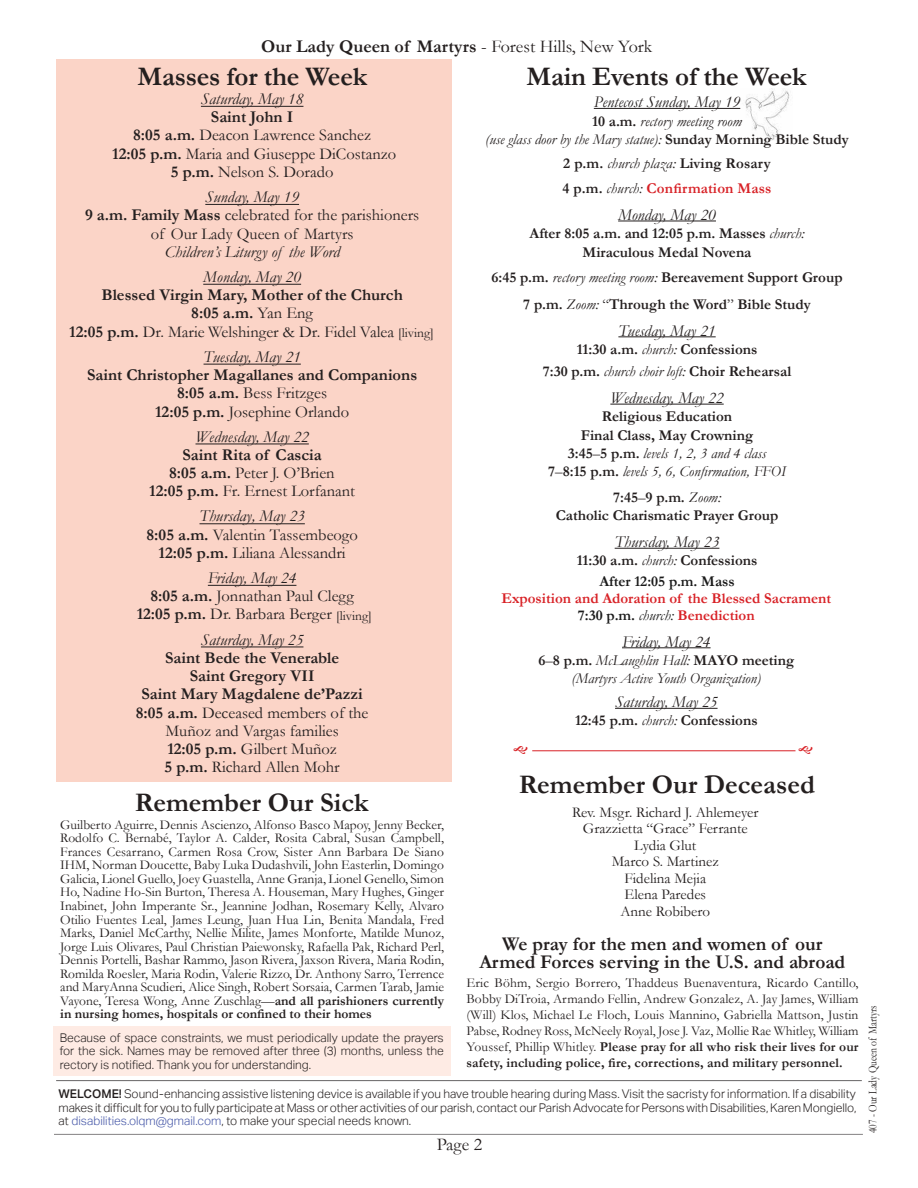
<style>
.page{position:relative;width:918px;height:1188px;background:#fff}
.page>*{position:absolute;margin:0;border:0;box-sizing:border-box;transform-origin:0 0}
.t1{font:700 27px "Garamond";letter-spacing:-.005em;color:#241f1f}
.t2{font:700 19.5px/18px "Garamond";color:#241f1f;text-align:center}
.t3{font:700 18px "Garamond";color:#241f1f}
.t4{font:18px "Garamond";color:#241f1f}
.t5{font:700 16.5px/18.3px "Garamond";color:#241f1f;text-align:center}
.t6{font:16.5px/18.3px "Garamond";color:#241f1f;text-align:center}
.t7{font:italic 16.5px/25px "Garamond";color:#241f1f;text-align:center}
.t8{font:700 15px/18.5px "Garamond";color:#241f1f;text-align:center}
.t9{font:italic 15px/18.5px "Garamond";color:#241f1f;text-align:center}
.t10{font:15px/16.5px "Garamond";color:#241f1f;text-align:center}
.t11{font:700 15px/17px "Garamond";color:#d82126;text-align:center}
.t12{font:13.5px/13.5px "Garamond";color:#241f1f;text-align:justify}
.t13{font:300 12px/13.5px "Aktiv Grotesk";color:#241f1f;text-align:justify}
.t14{font:12px "Garamond";color:#241f1f;scale:.8 1}
.s1{font-weight:400}
.s2{font-weight:700}
.s3{font-style:italic}
.s4{font-weight:400;font-size:13.5px}
.s5{font-size:13.5px}
.s6{font-weight:700;font-style:normal}
.s7{font-weight:400;font-style:italic}
.s8{color:#d82126}
.s9{color:#1a1a1a}
.s10{font-weight:400;font-style:italic;color:#1a1a1a}
.s11{font-style:normal}
.s12{font-weight:500}
.s13{color:#4455a7}
</style>
<div class="page">
<div style="left:56px;top:59px;width:395px;height:723px;background:#fbd4c7"></div>
<hr style="left:54px;top:1134px;width:809px;height:1px;background:#838182">
<div style="left:53px;top:1026px;width:398px;height:50px;background:#feebe4"></div>
<hr style="left:201px;top:647px;width:102px;height:1px;background:#241f1f">
<hr style="left:208px;top:585px;width:88px;height:1px;background:#241f1f">
<hr style="left:199px;top:523px;width:106px;height:1px;background:#241f1f">
<hr style="left:196px;top:444px;width:113px;height:1px;background:#241f1f">
<hr style="left:204px;top:364px;width:97px;height:1px;background:#241f1f">
<hr style="left:203px;top:284px;width:98px;height:1px;background:#241f1f">
<hr style="left:205px;top:204px;width:94px;height:1px;background:#241f1f">
<hr style="left:201px;top:106px;width:102px;height:1px;background:#241f1f">
<hr style="left:56px;top:1080px;width:806px;height:1px;background:#777576">
<img style="left:745px;top:89px;width:45px;height:51px">
<hr style="left:594px;top:108px;width:146px;height:1px;background:#241f1f">
<hr style="left:618px;top:221px;width:98px;height:1px;background:#241f1f">
<hr style="left:618px;top:336px;width:98px;height:1px;background:#241f1f">
<hr style="left:610px;top:404px;width:114px;height:1px;background:#241f1f">
<hr style="left:615px;top:548px;width:104px;height:1px;background:#241f1f">
<hr style="left:622px;top:647px;width:89px;height:1px;background:#241f1f">
<hr style="left:615px;top:708px;width:103px;height:1px;background:#241f1f">
<hr style="left:532px;top:750px;width:264px;height:1px;background:#d82126">
<h3 class="t3" style="left:261px;top:34px;width:393px">Our Lady Queen of Martyrs <span class="s1">- Forest Hills, New York</span></h3>
<h1 class="t1" style="left:138px;top:58px;width:231px">Masses for the Week</h1>
<p class="t7" style="left:201px;top:86px;width:104px">Saturday, May 18</p>
<p class="t6" style="left:112px;top:107px;width:286px"><span class="s2">Saint John I<br>8:05 a.m.</span> Deacon Lawrence Sanchez<br><span class="s2">12:05 p.m.</span> Maria and Giuseppe DiCostanzo<br><span class="s2">5 p.m.</span> Nelson S. Dorado</p>
<p class="t6" style="left:85px;top:187px;width:336px"><span class="s3">Sunday, May 19<br></span><span class="s2">9 a.m. Family Mass</span> celebrated for the parishioners of Our Lady Queen of Martyrs</p>
<p class="t7" style="left:165px;top:239px;width:176px">Children’s Liturgy of the Word<br>Monday, May 20</p>
<p class="t5" style="left:69px;top:286px;width:366px">Blessed Virgin Mary, Mother of the Church<br>8:05 a.m. <span class="s1">Yan Eng<br></span>12:05 p.m. <span class="s1">Dr. Marie Welshinger &amp; Dr. Fidel Valea</span> <span class="s4">[living]</span></p>
<p class="t7" style="left:204px;top:344px;width:99px">Tuesday, May 21</p>
<p class="t5" style="left:87px;top:366px;width:332px">Saint Christopher Magallanes and Companions<br>8:05 a.m. <span class="s1">Bess Fritzges<br></span>12:05 p.m. <span class="s1">Josephine Orlando</span></p>
<p class="t7" style="left:196px;top:423px;width:115px">Wednesday, May 22</p>
<p class="t5" style="left:149px;top:446px;width:207px">Saint Rita of Cascia<br>8:05 a.m. <span class="s1">Peter J. O’Brien<br></span>12:05 p.m. <span class="s1">Fr. Ernest Lorfanant</span></p>
<p class="t6" style="left:147px;top:507px;width:213px"><span class="s3">Thursday, May 23<br></span><span class="s2">8:05 a.m.</span> Valentin Tassembeogo<br><span class="s2">12:05 p.m.</span> Liliana Alessandri</p>
<p class="t6" style="left:137px;top:568px;width:237px"><span class="s3">Friday, May 24<br></span><span class="s2">8:05 a.m.</span> Jonnathan Paul Clegg<br><span class="s2">12:05 p.m.</span> Dr. Barbara Berger <span class="s5">[living]</span></p>
<p class="t7" style="left:201px;top:626px;width:104px">Saturday, May 25</p>
<p class="t5" style="left:136px;top:649px;width:234px">Saint Bede the Venerable<br>Saint Gregory VII<br>Saint Mary Magdalene de’Pazzi<br>8:05 a.m. <span class="s1">Deceased members of the<br>Muñoz and Vargas families<br></span>12:05 p.m. <span class="s1">Gilbert Muñoz<br></span>5 p.m. <span class="s1">Richard Allen Mohr</span></p>
<h1 class="t1" style="left:135px;top:784px;width:235px">Remember Our Sick</h1>
<p class="t12" style="left:60px;top:817px;width:385px">Guilberto Aguirre, Dennis Ascienzo, Alfonso Basco Mapoy, Jenny Becker, Rodolfo C. Bernabé, Taylor A. Calder, Rosita Cabral, Susan Campbell, Frances Cesarrano, Carmen Rosa Crow, Sister Ann Barbara De Siano IHM, Norman Doucette, Baby Luka Dudashvili, John Easterlin, Domingo Galicia, Lionel Guello, Joey Guastella, Anne Granja, Lionel Genello, Simon Ho, Nadine Ho-Sin Burton, Theresa A. Houseman, Mary Hughes, Ginger Inabinet, John Imperante Sr., Jeannine Jodhan, Rosemary Kelly, Alvaro Otilio Fuentes Leal, James Leung, Juan Hua Lin, Benita Mandala, Fred Marks, Daniel McCarthy, Nellie Milite, James Monforte, Matilde Munoz, Jorge Luis Olivares, Paul Christian Paiewonsky, Rafaella Pak, Richard Perl, Dennis Portelli, Bashar Rammo, Jason Rivera, Jaxson Rivera, Maria Rodin, Romilda Roesler, Maria Rodin, Valerie Rizzo, Dr. Anthony Sarro, Terrence and MaryAnna Scudieri, Alice Singh, Robert Sorsaia, Carmen Tarab, Jamie Vayone, Teresa Wong, Anne Zuschlag—<span class="s2">and all parishioners currently in nursing homes, hospitals or confined to their homes</span></p>
<p class="t13" style="left:60px;top:1031px;width:386px">Because of space constraints, we must periodically update the prayers for the sick. Names may be removed after three (3) months, unless the rectory is notified. Thank you for understanding.</p>
<h1 class="t1" style="left:527px;top:58px;width:282px">Main Events of the Week</h1>
<p class="t7" style="left:594px;top:89px;width:148px">Pentecost Sunday, May 19</p>
<p class="t9" style="left:485px;top:111px;width:365px"><span class="s6">10 a.m.</span> rectory meeting room<br>(use glass door by the Mary statue): <span class="s6">Sunday Morning Bible Study</span></p>
<p class="t8" style="left:563px;top:150px;width:210px;line-height:25.2px;text-align:left">2 p.m. <span class="s7">church plaza:</span> Living Rosary<br>4 p.m. <span class="s7">church:</span> <span class="s8">Confirmation Mass</span></p>
<p class="t7" style="left:618px;top:202px;width:99px">Monday, May 20</p>
<p class="t8" style="left:530px;top:224px;width:277px">After 8:05 a.m. and 12:05 p.m. Masses <span class="s7">church:<br></span>Miraculous Medal Novena</p>
<p class="t8" style="left:491px;top:264px;width:353px;line-height:27px">6:45 p.m. <span class="s7">rectory meeting room:</span> Bereavement Support Group<br>7 p.m. <span class="s7">Zoom:</span> <span class="s1">“</span>Through the Word<span class="s1">”</span> Bible Study</p>
<p class="t7" style="left:618px;top:317px;width:99px">Tuesday, May 21</p>
<p class="t8" style="left:543px;top:338px;width:250px;line-height:21.9px">11:30 a.m. <span class="s7">church:</span> Confessions<br>7:30 p.m. <span class="s7">church choir loft:</span> Choir Rehearsal</p>
<p class="t7" style="left:610px;top:385px;width:115px">Wednesday, May 22</p>
<p class="t8" style="left:548px;top:407px;width:239px">Religious Education<br>Final Class, May Crowning<br>3:45<span class="s1">–</span>5 p.m. <span class="s7">levels 1, 2, 3 and 4 class<br></span>7<span class="s1">–</span>8:15 p.m. <span class="s7">levels 5, 6, Confirmation, FFOI</span></p>
<p class="t8" style="left:556px;top:488px;width:224px">7:45<span class="s1">–</span>9 p.m. <span class="s7">Zoom:<br></span>Catholic Charismatic Prayer Group</p>
<p class="t7" style="left:615px;top:529px;width:106px">Thursday, May 23</p>
<p class="t8" style="left:577px;top:551px;width:182px;line-height:20.4px">11:30 a.m. <span class="s7">church:</span> Confessions<br><span class="s9">After 12:05 p.m. Mass</span></p>
<p class="t11" style="left:501px;top:590px;width:331px">Exposition and Adoration of the Blessed Sacrament<br><span class="s9">7:30 p.m.</span> <span class="s10">church:</span> Benediction</p>
<p class="t7" style="left:622px;top:628px;width:90px">Friday, May 24</p>
<p class="t9" style="left:538px;top:651px;width:257px"><span class="s6">6</span><span class="s11">–</span><span class="s6">8 p.m.</span> McLaughlin Hall: <span class="s6">MAYO meeting </span>(Martyrs Active Youth Organization)</p>
<p class="t7" style="left:615px;top:689px;width:104px">Saturday, May 25</p>
<p class="t8" style="left:575px;top:712px;width:184px">12:45 p.m. <span class="s7">church:</span> Confessions</p>
<h1 class="t1" style="left:519px;top:766px;width:298px">Remember Our Deceased</h1>
<p class="t10" style="left:572px;top:803px;width:188px">Rev. Msgr. Richard J. Ahlemeyer<br>Grazzietta “Grace” Ferrante<br>Lydia Glut<br>Marco S. Martinez<br>Fidelina Mejia<br>Elena Paredes<br>Anne Robibero</p>
<h2 class="t2" style="left:479px;top:935px;width:367px">We pray for the men and women of our<br>Armed Forces serving in the U.S. and abroad</h2>
<p class="t12" style="left:467px;top:974px;width:394px;line-height:16px">Eric Böhm, Sergio Borrero, Thaddeus Buenaventura, Ricardo Cantillo, Bobby DiTroia, Armando Fellin, Andrew Gonzalez, A. Jay James, William (Will) Klos, Michael Le Floch, Louis Mannino, Gabriella Mattson, Justin Pabse, Rodney Ross, McNeely Royal, Jose J. Vaz, Mollie Rae Whitley, William Youssef, Phillip Whitley. <span class="s2">Please pray for all who risk their lives for our safety, including police, fire, corrections, and military personnel.</span></p>
<p class="t13" style="left:59px;top:1087px;width:799px"><span class="s12">WELCOME!</span> Sound-enhancing assistive listening device is available if you have trouble hearing during Mass. Visit the sacristy for information. If a disability makes it difficult for you to fully participate at Mass or other activities of our parish, contact our Parish Advocate for Persons with Disabilities, Karen Mongiello, at <span class="s13">disabilities.olqm@gmail.com</span>, to make your special needs known.</p>
<h3 class="t4" style="left:437px;top:1133px;width:47px">Page 2</h3>
<p class="t14" style="left:865px;top:1133px;width:161px;rotate:-90deg">407 - Our Lady Queen of Martyrs</p>
</div>
